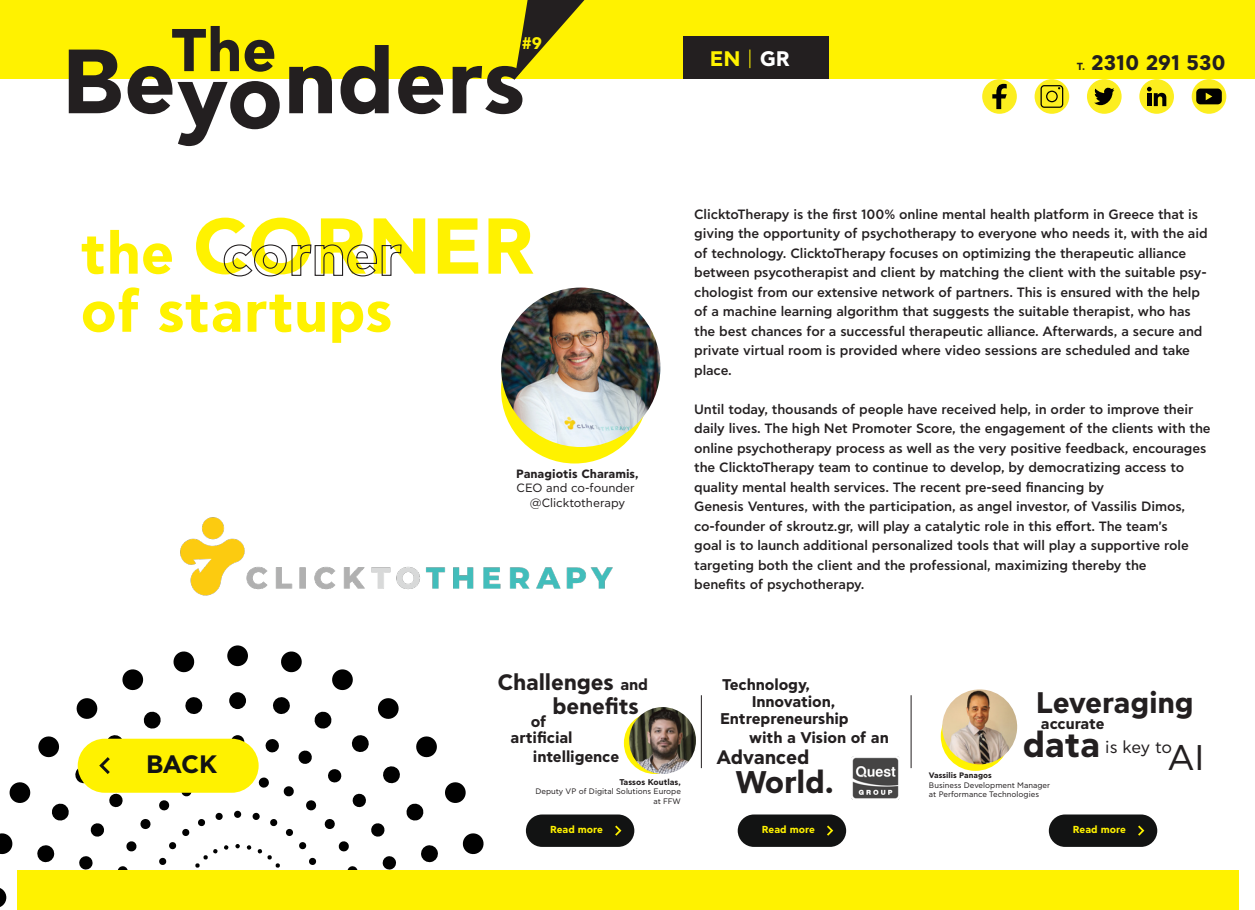
<style>
.page{position:relative;width:1255px;height:910px;background:#fff}
.page>*{position:absolute;margin:0;border:0;box-sizing:border-box;transform-origin:0 0}
.t1{font:700 90.9px "CF Asty Pro";color:#231f20}
.t2{font:700 78.9px "CF Asty Pro";color:#fff200}
.t3{font:700 60.15px "CF Asty Pro";color:#231f20}
.t4{font:700 58.35px "CF Asty Pro";color:#fff200}
.t5{font:35.62px "CF Asty Pro";color:#231f20}
.t6{font:700 35.25px "CF Asty Pro";color:#231f20}
.t7{font:700 31.28px "CF Asty Pro";letter-spacing:-.005em;color:#231f20}
.t8{font:700 29.7px "CF Asty Pro";letter-spacing:-.005em;color:#231f20}
.t9{font:700 25.2px "CF Asty Pro";color:#121313}
.t10{font:700 22.35px "CF Asty Pro";letter-spacing:-.005em;color:#231f20}
.t11{font:700 21.08px "CF Asty Pro";color:#231f20}
.t12{font:700 21.08px "CF Asty Pro";color:#fff200}
.t13{font:700 19.42px "CF Asty Pro";letter-spacing:-.005em;color:#231f20}
.t14{font:16.88px "CF Asty Pro";letter-spacing:-.02em;color:#231f20}
.t15{font:700 16.88px "CF Asty Pro";color:#fff200}
.t16{font:700 15.52px/18.7px "CF Asty Pro";letter-spacing:-.005em;color:#231f20}
.t17{font:700 15.3px "CF Asty Pro";letter-spacing:-.01em;color:#231f20}
.t18{font:500 13.5px/19.5px "CF Asty Pro";letter-spacing:-.005em;color:#231f20}
.t19{font:12px/14.4px "CF Asty Pro";color:#231f20;text-align:center}
.t20{font:700 12px "CF Asty Pro";color:#231f20}
.t21{font:700 10.2px "CF Asty Pro";color:#fff200}
.t22{font:700 8.4px "CF Asty Pro";color:#231f20}
.t23{font:7.95px/9.5px "CF Asty Pro";color:#231f20;text-align:right}
.t24{font:700 7.95px "CF Asty Pro";color:#231f20}
.s1{font-size:58.35px}
.s2{font-weight:300}
.s3{color:#fff}
.s4{font-size:10.35px}
.s5{font-size:15.52px}
</style>
<div class="page">
<div style="left:227px;top:645px;width:21px;height:21px;background:#010101;border-radius:50%"></div>
<svg style="left:462px;top:833px;width:22px;height:22px"></svg>
<svg style="left:445px;top:782px;width:21px;height:21px"></svg>
<svg style="left:416px;top:736px;width:21px;height:22px"></svg>
<svg style="left:377px;top:698px;width:22px;height:21px"></svg>
<svg style="left:332px;top:669px;width:21px;height:22px"></svg>
<svg style="left:281px;top:651px;width:21px;height:22px"></svg>
<div style="left:229px;top:692px;width:17px;height:17px;background:#010101;border-radius:50%"></div>
<svg style="left:421px;top:845px;width:17px;height:18px"></svg>
<svg style="left:406px;top:803px;width:18px;height:18px"></svg>
<svg style="left:383px;top:766px;width:17px;height:18px"></svg>
<svg style="left:351px;top:735px;width:18px;height:17px"></svg>
<svg style="left:314px;top:711px;width:18px;height:18px"></svg>
<svg style="left:273px;top:697px;width:17px;height:17px"></svg>
<div style="left:231px;top:735px;width:13px;height:13px;background:#010101;border-radius:50%"></div>
<svg style="left:382px;top:856px;width:14px;height:14px"></svg>
<svg style="left:371px;top:823px;width:14px;height:14px"></svg>
<svg style="left:352px;top:793px;width:14px;height:15px"></svg>
<svg style="left:328px;top:769px;width:14px;height:14px"></svg>
<svg style="left:298px;top:750px;width:14px;height:14px"></svg>
<svg style="left:265px;top:739px;width:14px;height:14px"></svg>
<svg style="left:347px;top:866px;width:11px;height:4px"></svg>
<svg style="left:338px;top:841px;width:11px;height:11px"></svg>
<svg style="left:324px;top:819px;width:11px;height:10px"></svg>
<svg style="left:306px;top:800px;width:11px;height:11px"></svg>
<svg style="left:283px;top:786px;width:11px;height:11px"></svg>
<svg style="left:258px;top:777px;width:11px;height:11px"></svg>
<div style="left:234px;top:810px;width:7px;height:7px;background:#010101;border-radius:50%"></div>
<svg style="left:309px;top:857px;width:8px;height:8px"></svg>
<svg style="left:299px;top:842px;width:8px;height:7px"></svg>
<svg style="left:285px;top:828px;width:8px;height:8px"></svg>
<svg style="left:270px;top:819px;width:8px;height:7px"></svg>
<svg style="left:252px;top:812px;width:8px;height:8px"></svg>
<svg style="left:235px;top:844px;width:5px;height:4px"></svg>
<svg style="left:257px;top:849px;width:23px;height:19px"></svg>
<svg style="left:247px;top:845px;width:4px;height:4px"></svg>
<div style="left:0;top:0;width:1255px;height:79px;background:#fff200"></div>
<div style="left:683px;top:36px;width:146px;height:43px;background:#231f20"></div>
<div style="left:1192px;top:79px;width:34px;height:35px;background:#fcee1f;border-radius:50%"></div>
<div style="left:1196px;top:89px;width:26px;height:15px;background:#010101;border-radius:4px"></div>
<svg style="left:1206px;top:93px;width:6px;height:7px"></svg>
<svg style="left:1034px;top:79px;width:35px;height:35px"></svg>
<svg style="left:1040px;top:85px;width:23px;height:23px"></svg>
<div style="left:1087px;top:79px;width:34px;height:35px;background:#fcee1f;border-radius:50%"></div>
<svg style="left:1094px;top:87px;width:20px;height:19px"></svg>
<div style="left:982px;top:79px;width:35px;height:35px;background:#fcee1f;border-radius:50%"></div>
<svg style="left:992px;top:84px;width:15px;height:25px"></svg>
<div style="left:1139px;top:79px;width:35px;height:35px;background:#fcee1f;border-radius:50%"></div>
<svg style="left:1147px;top:87px;width:19px;height:19px"></svg>
<svg style="left:514px;top:0;width:71px;height:80px"></svg>
<div style="left:17px;top:870px;width:1221px;height:40px;background:#fff200"></div>
<div style="left:78px;top:738px;width:181px;height:54px;background:#fff200;border-radius:27px"></div>
<svg style="left:0;top:650px;width:229px;height:257px"></svg>
<svg style="left:223px;top:244px;width:179px;height:33px"></svg>
<img style="left:180px;top:517px;width:433px;height:79px">
<div style="left:501px;top:316px;width:147px;height:147px;background:#fff200;border-radius:50%"></div>
<img style="left:501px;top:287px;width:159px;height:160px;border-radius:80px">
<div style="left:526px;top:814px;width:108px;height:32px;background:#121313;border-radius:16px"></div>
<svg style="left:615px;top:825px;width:6px;height:10px"></svg>
<div style="left:738px;top:814px;width:108px;height:32px;background:#121313;border-radius:16px"></div>
<svg style="left:827px;top:825px;width:6px;height:10px"></svg>
<div style="left:1049px;top:814px;width:108px;height:32px;background:#121313;border-radius:16px"></div>
<svg style="left:1138px;top:825px;width:6px;height:10px"></svg>
<hr style="left:911px;top:695px;width:1px;height:73px;background:#231f20">
<hr style="left:701px;top:695px;width:1px;height:73px;background:#231f20">
<svg style="left:624px;top:712px;width:62px;height:62px"></svg>
<img style="left:629px;top:707px;width:67px;height:67px;border-radius:33px">
<div style="left:941px;top:701px;width:69px;height:69px;background:#fff200;border-radius:50%"></div>
<img style="left:942px;top:689px;width:75px;height:75px;border-radius:37px">
<img style="left:851px;top:756px;width:49px;height:43px">
<h3 class="t3" style="left:171px;top:12px;width:108px">The</h3>
<p class="t15" style="left:522px;top:32px;width:22px">#9</p>
<h1 class="t1" style="left:61px;top:24px;width:466px">Beyonders</h1>
<h2 class="t2" style="left:81px;top:196px;width:456px"><span class="s1">the</span> CORNER</h2>
<h3 class="t4" style="left:81px;top:275px;width:314px">of startups</h3>
<p class="t20" style="left:516px;top:466px;width:124px">Panagiotis Charamis,</p>
<p class="t19" style="left:517px;top:481px;width:120px">CEO and co-founder @Clicktotherapy</p>
<h3 class="t12" style="left:710px;top:45px;width:81px">EN <span class="s2">|</span> <span class="s3">GR</span></h3>
<h3 class="t11" style="left:1077px;top:49px;width:150px"><span class="s4">Τ.</span> 2310 291 530</h3>
<p class="t18" style="left:694px;top:204px;width:515px">ClicktoTherapy is the first 100% online mental health platform in Greece that is giving the opportunity of psychotherapy to everyone who needs it, with the aid of technology. ClicktoTherapy focuses on optimizing the therapeutic alliance between psycotherapist and client by matching the client with the suitable psy&shy;chologist from our extensive network of partners. This is ensured with the help of a machine learning algorithm that suggests the suitable therapist, who has the best chances for a successful therapeutic alliance. Afterwards, a secure and private virtual room is provided where video sessions are scheduled and take place.</p>
<p class="t18" style="left:694px;top:399px;width:518px">Until today, thousands of people have received help, in order to improve their daily lives. The high Net Promoter Score, the engagement of the clients with the online psychotherapy process as well as the very positive feedback, encourages the ClicktoTherapy team to continue to develop, by democratizing access to quality mental health services. The recent pre-seed financing by<br>Genesis Ventures, with the participation, as angel investor, of Vassilis Dimos, co-founder of skroutz.gr, will play a catalytic role in this effort. The team's<br>goal is to launch additional personalized tools that will play a supportive role targeting both the client and the professional, maximizing thereby the<br>benefits of psychotherapy.</p>
<h3 class="t9" style="left:146px;top:748px;width:73px">BACK</h3>
<h3 class="t10" style="left:497px;top:668px;width:152px">Challenges <span class="s5">and</span></h3>
<p class="t16" style="left:722px;top:675px;width:89px">Technology,</p>
<h3 class="t10" style="left:552px;top:692px;width:88px">benefits</h3>
<h3 class="t8" style="left:1036px;top:684px;width:159px">Leveraging</h3>
<p class="t16" style="left:533px;top:728px;width:88px;text-indent:-22px">artificial intelligence</p>
<p class="t16" style="left:720px;top:693px;width:130px;line-height:17.2px;text-indent:32px">Innovation,<br>Entrepreneurship</p>
<p class="t16" style="left:749px;top:728px;width:141px">with a Vision of an</p>
<h3 class="t13" style="left:716px;top:745px;width:94px">Advanced</h3>
<h3 class="t7" style="left:735px;top:762px;width:100px">World.</h3>
<p class="t16" style="left:531px;top:712px;width:17px">of</p>
<p class="t17" style="left:1041px;top:714px;width:65px">accurate</p>
<h3 class="t6" style="left:1023px;top:722px;width:79px">data</h3>
<p class="t14" style="left:1105px;top:737px;width:68px">is key to</p>
<h3 class="t5" style="left:1167px;top:736px;width:39px">AI</h3>
<p class="t24" style="left:929px;top:770px;width:64px">Vassilis Panagos</p>
<p class="t23" style="left:929px;top:780px;width:123px;text-align:left">Βusiness Development Manager at Performance Technologies</p>
<p class="t22" style="left:619px;top:776px;width:63px">Tassos Koutlas,</p>
<p class="t23" style="left:535px;top:786px;width:147px">Deputy VP of Digital Solutions Europe at FFW</p>
<p class="t21" style="left:550px;top:823px;width:55px">Read more</p>
<p class="t21" style="left:762px;top:823px;width:55px">Read more</p>
<p class="t21" style="left:1073px;top:823px;width:55px">Read more</p>
</div>
